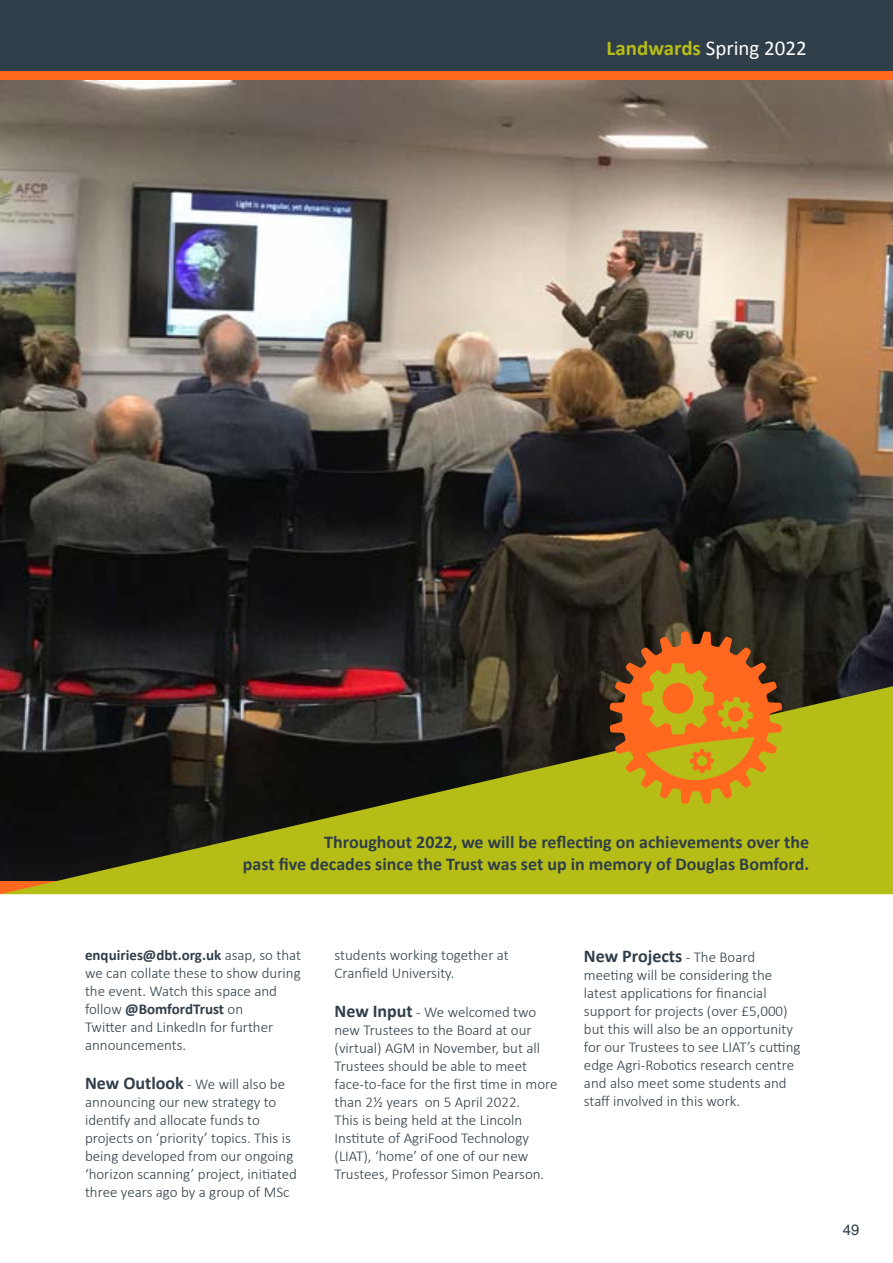
<style>
.page{position:relative;width:893px;height:1263px;background:#fff}
.page>*{position:absolute;margin:0;border:0;box-sizing:border-box;transform-origin:0 0}
.t1{font:21px "Calibri";color:#fff}
.t2{font:700 18px/21.6px "Calibri";color:#303e49;text-align:right}
.t3{font:300 15px/18px "Calibri";color:#303e49}
.t4{font:15px "Helvetica";color:#303e49}
.s1{font-weight:700;color:#b6bd17}
.s2{font-weight:700}
.s3{font-weight:700;font-size:18px}
.s4{font-weight:300;font-size:15px}
</style>
<div class="page">
<div style="left:0;top:0;width:893px;height:80px;background:#ff681e"></div>
<div style="left:0;top:0;width:893px;height:71px;background:#303e49"></div>
<img style="left:0;top:80px;width:893px;height:606px">
<svg style="left:0;top:686px;width:893px;height:208px;background:#6b6b19"></svg>
<svg style="left:610px;top:631px;width:172px;height:173px;background:#c07a1b"></svg>
<div style="left:728px;top:706px;width:15px;height:16px;background:#ff681e;border-radius:50%"></div>
<h1 class="t1" style="left:606px;top:35px;width:202px"><span class="s1">Landwards</span> Spring 2022</h1>
<p class="t2" style="left:243px;top:831px;width:568px">Throughout 2022, we will be reflecting on achievements over the<br>past five decades since the Trust was set up in memory of Douglas Bomford.</p>
<p class="t3" style="left:85px;top:945px;width:217px"><span class="s2">enquiries@dbt.org.uk</span> asap, so that we can collate these to show during the event. Watch this space and follow <span class="s2">@BomfordTrust</span> on<br>Twitter and LinkedIn for further announcements.</p>
<p class="t3" style="left:85px;top:1074px;width:214px"><span class="s3">New Outlook</span> - We will also be announcing our new strategy to identify and allocate funds to projects on ‘priority’ topics. This is being developed from our ongoing ‘horizon scanning’ project, initiated three years ago by a group of MSc</p>
<p class="t3" style="left:334px;top:945px;width:176px">students working together at<br>Cranfield University.</p>
<p class="t3" style="left:334px;top:1002px;width:224px"><span class="s3">New Input</span> - We welcomed two new Trustees to the Board at our (virtual) AGM in November, but all<br>Trustees should be able to meet face-to-face for the first time in more than 2½ years on 5 April 2022.<br>This is being held at the Lincoln<br>Institute of AgriFood Technology (LIAT), ‘home’ of one of our new<br>Trustees, Professor Simon Pearson.</p>
<p class="t2" style="left:584px;top:945px;width:173px">New Projects <span class="s4">- The Board</span></p>
<p class="t3" style="left:584px;top:965px;width:218px">meeting will be considering the latest applications for financial support for projects (over £5,000) but this will also be an opportunity for our Trustees to see LIAT’s cutting edge Agri-Robotics research centre and also meet some students and staff involved in this work.</p>
<p class="t4" style="left:843px;top:1218px;width:18px">49</p>
</div>
